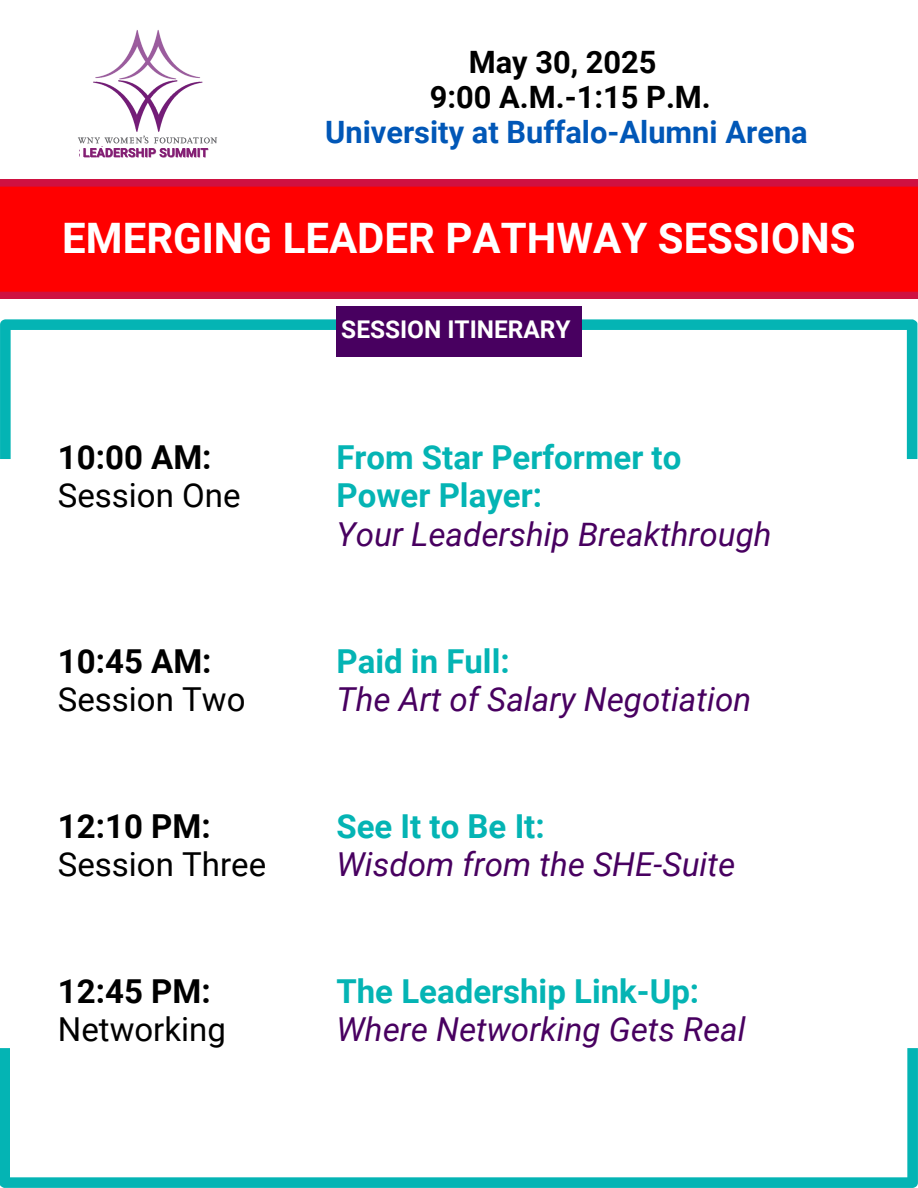
<style>
.page{position:relative;width:918px;height:1188px;background:#fff}
.page>*{position:absolute;margin:0;border:0;box-sizing:border-box;transform-origin:0 0}
.t1{font:700 42px "Roboto";color:#fff}
.t2{font:italic 33px/38.2px "Roboto";color:#480060}
.t3{font:33px/38.2px "Roboto";color:#000}
.t4{font:700 33px/38.2px "Roboto";color:#04b4b4}
.t5{font:700 30.75px/34.7px "Roboto";color:#0157b7;text-align:center}
.t6{font:700 24.45px "Roboto";color:#fff}
.s1{color:#000}
.s2{font-weight:700}
.s3{font-weight:400;font-style:italic;color:#480060}
.s4{font-weight:700;font-style:normal;color:#04b4b4}
</style>
<div class="page">
<svg style="left:0;top:319px;width:918px;height:140px"></svg>
<svg style="left:0;top:1048px;width:918px;height:140px"></svg>
<div style="left:336px;top:307px;width:246px;height:50px;background:#480060"></div>
<img style="left:83px;top:146px;width:126px;height:12px">
<img style="left:78px;top:30px;width:140px;height:114px">
<svg style="left:0;top:180px;width:918px;height:118px;background:#f90107"></svg>
<h1 class="t5" style="left:325px;top:46px;width:484px"><span class="s1">May 30, 2025<br>9:00 A.M.-1:15 P.M.<br></span>University at Buffalo-Alumni Arena</h1>
<p class="t1" style="left:62px;top:214px;width:795px">EMERGING LEADER PATHWAY SESSIONS</p>
<h2 class="t3" style="left:58px;top:439px;width:184px"><span class="s2">10:00 AM:<br></span>Session One</h2>
<p class="t3" style="left:58px;top:642px;width:189px"><span class="s2">10:45 AM:<br></span>Session Two</p>
<p class="t3" style="left:58px;top:808px;width:210px"><span class="s2">12:10 PM:<br></span>Session Three</p>
<h3 class="t3" style="left:58px;top:973px;width:169px"><span class="s2">12:45 PM:<br></span>Networking</h3>
<p class="t6" style="left:341px;top:316px;width:231px">SESSION ITINERARY</p>
<h3 class="t4" style="left:336px;top:439px;width:437px">From Star Performer to<br>Power Player:<br><span class="s3">Your Leadership Breakthrough</span></h3>
<h3 class="t2" style="left:336px;top:642px;width:416px"><span class="s4">Paid in Full:<br></span>The Art of Salary Negotiation</h3>
<h3 class="t2" style="left:336px;top:808px;width:400px"><span class="s4">See It to Be It:<br></span>Wisdom from the SHE-Suite</h3>
<h3 class="t2" style="left:336px;top:973px;width:411px"><span class="s4">The Leadership Link-Up:<br></span>Where Networking Gets Real</h3>
</div>
